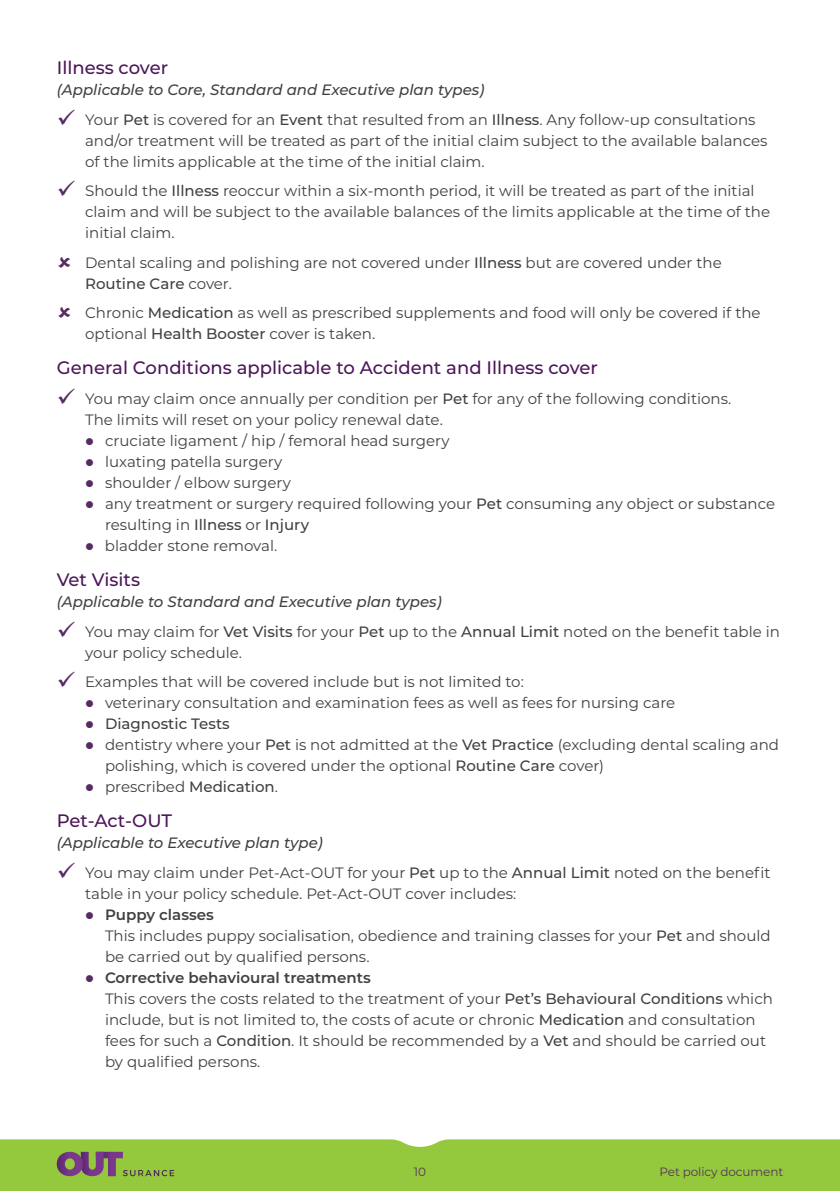
<style>
.page{position:relative;width:840px;height:1191px;background:#fff}
.page>*{position:absolute;margin:0;border:0;box-sizing:border-box;transform-origin:0 0}
.t1{font:500 18px "Montserrat";color:#4c1659}
.t2{font:15px/21px "Montserrat";color:#414042}
.t3{font:12px "Montserrat";letter-spacing:-.01em;color:#54335e}
.s1{font-weight:500;font-style:italic}
.s2{font-weight:500}
.s3{font-weight:600}
</style>
<div class="page">
<div style="left:0;top:1139px;width:839px;height:52px;background:#95c93d"></div>
<svg style="left:57px;top:1151px;width:117px;height:25px;background:#858d58"></svg>
<p class="t1" style="left:57px;top:55px;width:113px">Illness cover</p>
<p class="t2" style="left:85px;top:74px;width:671px;line-height:29.6px;text-indent:-28px"><span class="s1">(Applicable to Core, Standard and Executive plan types)<br></span>Your <span class="s2">Pet</span> is covered for an <span class="s2">Event</span> that resulted from an <span class="s2">Illness</span>. Any follow-up consultations</p>
<p class="t2" style="left:85px;top:129px;width:683px">and/or treatment will be treated as part of the initial claim subject to the available balances of the limits applicable at the time of the initial claim.</p>
<p class="t2" style="left:85px;top:180px;width:686px">Should the <span class="s2">Illness</span> reoccur within a six-month period, it will be treated as part of the initial claim and will be subject to the available balances of the limits applicable at the time of the initial claim.</p>
<p class="t2" style="left:85px;top:251px;width:638px">Dental scaling and polishing are not covered under <span class="s2">Illness</span> but are covered under the<br><span class="s2">Routine Care</span> cover.</p>
<p class="t2" style="left:85px;top:302px;width:676px">Chronic <span class="s2">Medication</span> as well as prescribed supplements and food will only be covered if the optional <span class="s2">Health Booster</span> cover is taken.</p>
<p class="t1" style="left:57px;top:355px;width:542px">General Conditions applicable to Accident and Illness cover</p>
<p class="t2" style="left:85px;top:387px;width:647px">You may claim once annually per condition per <span class="s2">Pet</span> for any of the following conditions.</p>
<p class="t2" style="left:85px;top:408px;width:359px">The limits will reset on your policy renewal date.</p>
<p class="t2" style="left:105px;top:429px;width:346px">cruciate ligament / hip / femoral head surgery</p>
<p class="t2" style="left:105px;top:450px;width:179px">luxating patella surgery</p>
<p class="t2" style="left:105px;top:471px;width:187px">shoulder / elbow surgery</p>
<p class="t2" style="left:105px;top:492px;width:671px">any treatment or surgery required following your <span class="s2">Pet</span> consuming any object or substance</p>
<p class="t2" style="left:105px;top:513px;width:205px">resulting in <span class="s2">Illness</span> or <span class="s2">Injury</span></p>
<p class="t2" style="left:105px;top:534px;width:174px">bladder stone removal.</p>
<p class="t1" style="left:57px;top:567px;width:85px">Vet Visits</p>
<p class="t2" style="left:85px;top:586px;width:696px;line-height:29.6px;text-indent:-28px"><span class="s1">(Applicable to Standard and Executive plan types)<br></span>You may claim for <span class="s2">Vet Visits</span> for your <span class="s2">Pet</span> up to the <span class="s2">Annual Limit</span> noted on the benefit table in</p>
<p class="t2" style="left:85px;top:637px;width:440px;line-height:29.6px">your policy schedule.<br>Examples that will be covered include but is not limited to:</p>
<p class="t2" style="left:105px;top:692px;width:571px">veterinary consultation and examination fees as well as fees for nursing care</p>
<p class="t2" style="left:105px;top:713px;width:675px"><span class="s2">Diagnostic Tests<br></span>dentistry where your <span class="s2">Pet</span> is not admitted at the <span class="s2">Vet Practice</span> (excluding dental scaling and polishing, which is covered under the optional <span class="s2">Routine Care</span> cover)<br>prescribed <span class="s2">Medication</span>.</p>
<p class="t1" style="left:57px;top:808px;width:117px">Pet-Act-OUT</p>
<p class="t2" style="left:85px;top:828px;width:686px;line-height:29.6px;text-indent:-28px"><span class="s1">(Applicable to Executive plan type)<br></span>You may claim under Pet-Act-OUT for your <span class="s2">Pet</span> up to the <span class="s2">Annual Limit</span> noted on the benefit</p>
<p class="t2" style="left:85px;top:882px;width:432px">table in your policy schedule. Pet-Act-OUT cover includes:</p>
<p class="t2" style="left:105px;top:903px;width:666px"><span class="s3">Puppy classes<br></span>This includes puppy socialisation, obedience and training classes for your <span class="s2">Pet</span> and should be carried out by qualified persons.</p>
<p class="t2" style="left:105px;top:966px;width:669px"><span class="s3">Corrective behavioural treatments<br></span>This covers the costs related to the treatment of your <span class="s2">Pet’s Behavioural Conditions</span> which include, but is not limited to, the costs of acute or chronic <span class="s2">Medication</span> and consultation fees for such a <span class="s2">Condition</span>. It should be recommended by a <span class="s2">Vet</span> and should be carried out by qualified persons.</p>
<p class="t3" style="left:413px;top:1163px;width:14px">10</p>
<p class="t3" style="left:659px;top:1163px;width:125px">Pet policy document</p>
</div>
